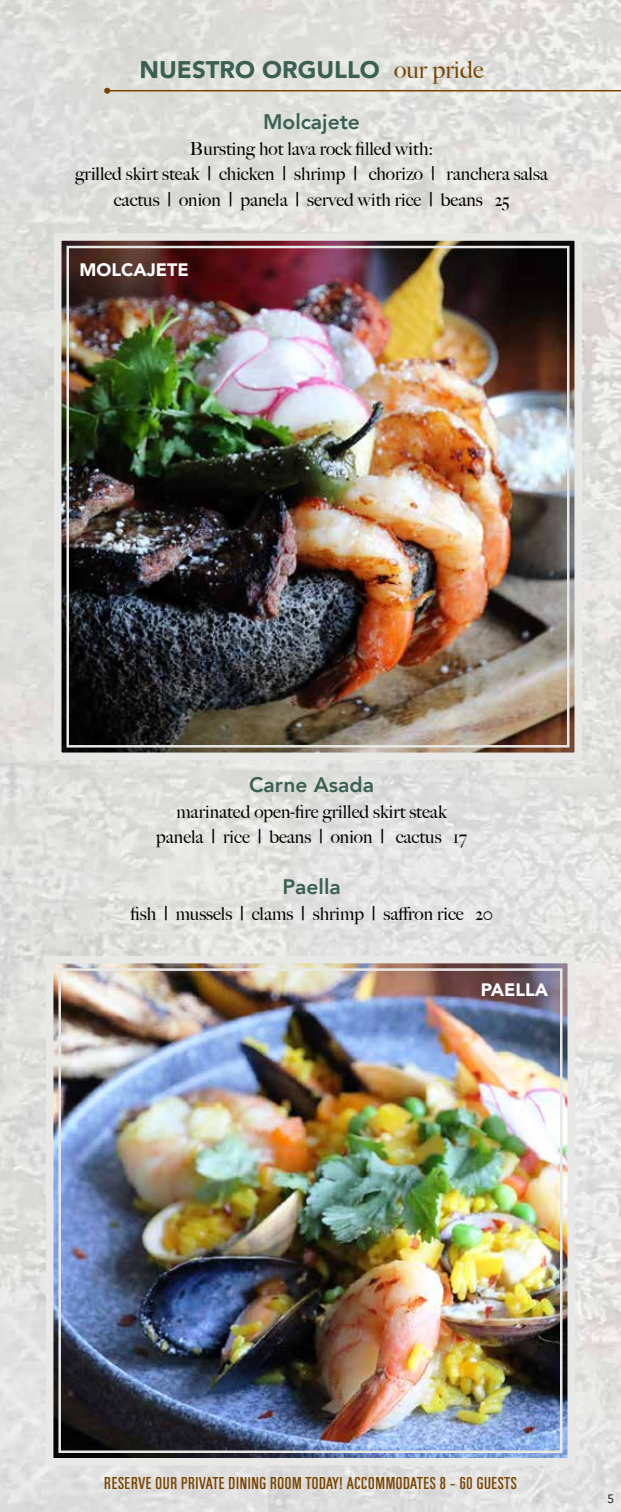
<style>
.page{position:relative;width:621px;height:1512px;background:#fff}
.page>*{position:absolute;margin:0;border:0;box-sizing:border-box;transform-origin:0 0}
.t1{font:900 24px "Avenir";color:#3a6054}
.t2{font:800 21px "Avenir";color:#3a6054}
.t3{font:500 18px/25.5px "Big Caslon";color:#000;text-align:center}
.t4{font:18px "Univers Ultra Cond DTC";color:#794400}
.t5{font:900 18px "Avenir";color:#fff}
.t6{font:12px "Avenir";color:#000}
.s1{font-family:"Big Caslon";font-weight:500;color:#794400}
</style>
<div class="page">
<img style="left:0;top:0;width:621px;height:1512px">
<img style="left:50px;top:230px;width:536px;height:534px">
<div style="left:66px;top:246px;width:504px;height:502px;border:3px solid #e8e9e6"></div>
<img style="left:42px;top:952px;width:537px;height:517px">
<div style="left:58px;top:968px;width:505px;height:485px;border:3px solid #e8e9e6"></div>
<hr style="left:107px;top:90px;width:514px;height:1px;background:#794400">
<svg style="left:104px;top:88px;width:6px;height:6px"></svg>
<h1 class="t1" style="left:140px;top:49px;width:346px">NUESTRO ORGULLO <span class="s1">our pride</span></h1>
<p class="t2" style="left:263px;top:105px;width:98px">Molcajete</p>
<p class="t3" style="left:75px;top:135px;width:474px">Bursting hot lava rock filled with:<br>grilled skirt steak | chicken | shrimp | chorizo | ranchera salsa cactus | onion | panela | served with rice | beans 25</p>
<p class="t5" style="left:79px;top:254px;width:111px">MOLCAJETE</p>
<p class="t2" style="left:249px;top:768px;width:126px">Carne Asada</p>
<p class="t3" style="left:156px;top:798px;width:312px">marinated open-fire grilled skirt steak panela | rice | beans | onion | cactus 17</p>
<p class="t2" style="left:282px;top:870px;width:60px">Paella</p>
<p class="t3" style="left:130px;top:900px;width:364px">fish | mussels | clams | shrimp | saffron rice 20</p>
<p class="t5" style="left:481px;top:975px;width:69px">PAELLA</p>
<p class="t4" style="left:104px;top:1473px;width:415px">RESERVE OUR PRIVATE DINING ROOM TODAY! ACCOMMODATES 8 – 60 GUESTS</p>
<p class="t6" style="left:608px;top:1491px;width:8px">5</p>
</div>
